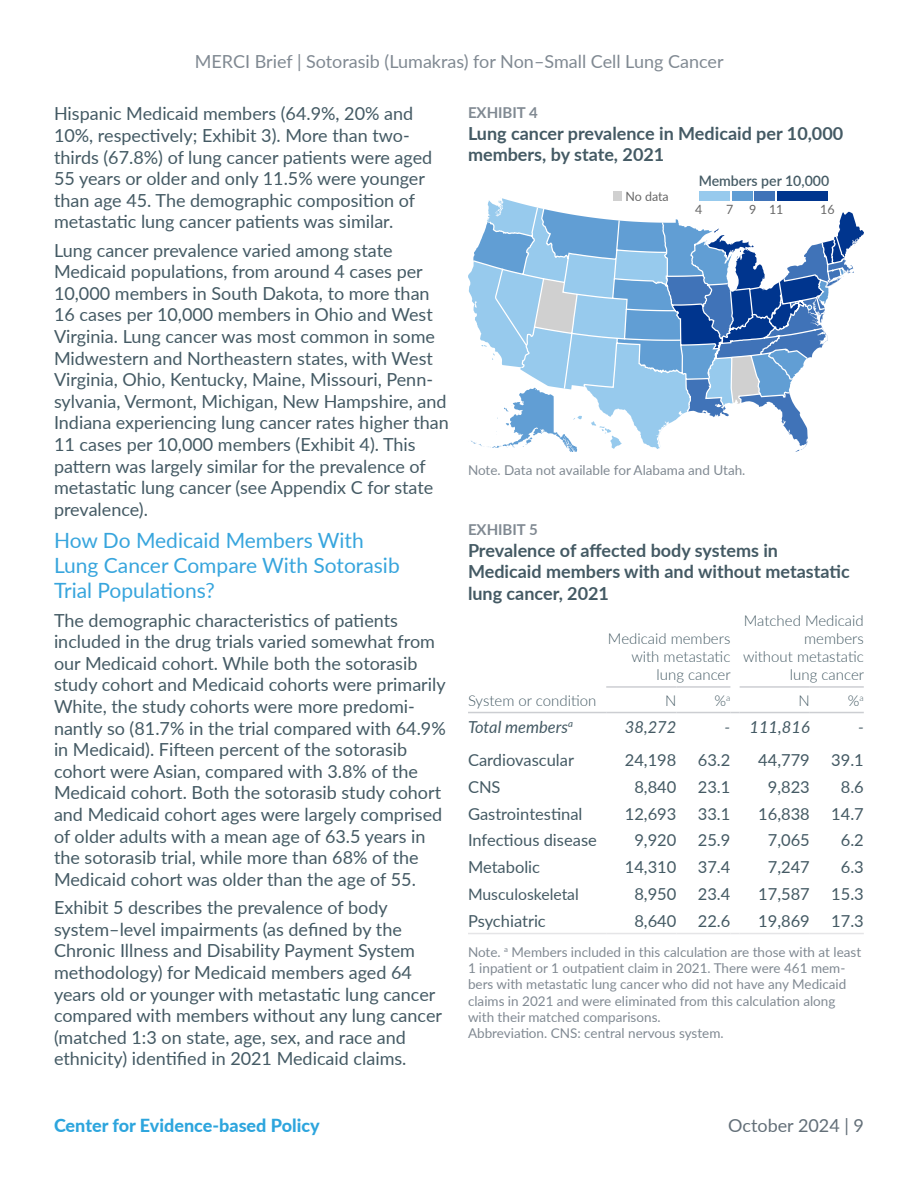
<style>
.page{position:relative;width:918px;height:1188px;background:#fff}
.page>*{position:absolute;margin:0;border:0;box-sizing:border-box;transform-origin:0 0}
.Body{font:21px/25.2px "Lato";color:#37a5dd}
.Body-2{font:18px/21.6px "Lato";color:#445a64}
.Table_Figure_Title{font:700 18px/21.6px "Lato";color:#445a64}
.t1{font:18px "Lato";color:#808992}
.t2{font:800 18px "Lato";color:#2da5dd}
.t3{font:18px "Lato";color:#636f78}
.Body-3{font:16.5px "Lato";color:#445a64}
.Body-4{font:italic 16.5px "Lato";color:#445a64}
.Body-5{font:15.75px "Lato";color:#445a64}
.Table_Heading_Subheading{font:300 15px/18px "Lato";color:#445a64;text-align:right}
.Table_Figure_Number{font:700 15px "Lato";color:#808992}
.t4{font:600 14.4px "Lato";color:#455b65}
.Table_Figure_Note{font:13.5px/16.2px "Lato";color:#808992}
.t5{font:12.75px "Lato";color:#666}
</style>
<div class="page">
<svg style="left:468px;top:198px;width:396px;height:254px"></svg>
<div style="left:613px;top:191px;width:9px;height:9px;background:#d0d0d0"></div>
<div style="left:699px;top:191px;width:30px;height:10px;background:#97caed"></div>
<div style="left:732px;top:191px;width:20px;height:10px;background:#619ed4"></div>
<div style="left:755px;top:191px;width:20px;height:10px;background:#4073b8"></div>
<div style="left:778px;top:191px;width:50px;height:10px;background:#00358e"></div>
<hr style="left:468px;top:712px;width:138px;height:1px;background:#ccced2">
<hr style="left:606px;top:712px;width:70px;height:1px;background:#ccced2">
<hr style="left:676px;top:712px;width:54px;height:1px;background:#ccced2">
<hr style="left:740px;top:712px;width:70px;height:1px;background:#ccced2">
<hr style="left:810px;top:712px;width:54px;height:1px;background:#ccced2">
<hr style="left:606px;top:686px;width:70px;height:2px;background:#ccced2">
<hr style="left:676px;top:686px;width:54px;height:2px;background:#ccced2">
<hr style="left:740px;top:686px;width:70px;height:2px;background:#ccced2">
<hr style="left:810px;top:686px;width:54px;height:2px;background:#ccced2">
<hr style="left:468px;top:933px;width:138px;height:1px;background:#e5e5e7">
<hr style="left:606px;top:933px;width:70px;height:1px;background:#e5e5e7">
<hr style="left:676px;top:933px;width:54px;height:1px;background:#e5e5e7">
<hr style="left:740px;top:933px;width:70px;height:1px;background:#e5e5e7">
<hr style="left:810px;top:933px;width:54px;height:1px;background:#e5e5e7">
<p class="t1" style="left:195px;top:49px;width:530px">MERCI Brief | Sotorasib (Lumakras) for Non–Small Cell Lung Cancer</p>
<p class="Body-2" style="left:54px;top:102px;width:380px">Hispanic Medicaid members (64.9%, 20% and 10%, respectively; Exhibit 3). More than two&shy;thirds (67.8%) of lung cancer patients were aged 55 years or older and only 11.5% were younger than age 45. The demographic composition of metastatic lung cancer patients was similar.</p>
<p class="Body-2" style="left:54px;top:239px;width:396px">Lung cancer prevalence varied among state Medicaid populations, from around 4 cases per 10,000 members in South Dakota, to more than 16 cases per 10,000 members in Ohio and West Virginia. Lung cancer was most common in some Midwestern and Northeastern states, with West Virginia, Ohio, Kentucky, Maine, Missouri, Penn&shy;sylvania, Vermont, Michigan, New Hampshire, and Indiana experiencing lung cancer rates higher than 11 cases per 10,000 members (Exhibit 4). This pattern was largely similar for the prevalence of metastatic lung cancer (see Appendix C for state prevalence).</p>
<p class="Body" style="left:54px;top:527px;width:347px">How Do Medicaid Members With<br>Lung Cancer Compare With Sotorasib<br>Trial Populations?</p>
<p class="Body-2" style="left:54px;top:608px;width:393px">The demographic characteristics of patients included in the drug trials varied somewhat from our Medicaid cohort. While both the sotorasib study cohort and Medicaid cohorts were primarily White, the study cohorts were more predomi&shy;nantly so (81.7% in the trial compared with 64.9% in Medicaid). Fifteen percent of the sotorasib cohort were Asian, compared with 3.8% of the Medicaid cohort. Both the sotorasib study cohort and Medicaid cohort ages were largely comprised of older adults with a mean age of 63.5 years in the sotorasib trial, while more than 68% of the Medicaid cohort was older than the age of 55.</p>
<p class="Body-2" style="left:54px;top:896px;width:390px">Exhibit 5 describes the prevalence of body system–level impairments (as defined by the Chronic Illness and Disability Payment System methodology) for Medicaid members aged 64 years old or younger with metastatic lung cancer compared with members without any lung cancer (matched 1:3 on state, age, sex, and race and ethnicity) identified in 2021 Medicaid claims.</p>
<p class="Table_Figure_Number" style="left:468px;top:101px;width:71px">EXHIBIT 4</p>
<p class="Table_Figure_Title" style="left:468px;top:121px;width:377px">Lung cancer prevalence in Medicaid per 10,000 members, by state, 2021</p>
<p class="t5" style="left:625px;top:187px;width:45px">No data</p>
<p class="t4" style="left:699px;top:171px;width:132px">Members per 10,000</p>
<p class="t5" style="left:726px;top:200px;width:9px">7</p>
<p class="t5" style="left:749px;top:200px;width:36px">9 11</p>
<p class="t5" style="left:820px;top:200px;width:16px">16</p>
<p class="t5" style="left:695px;top:200px;width:9px">4</p>
<p class="Table_Figure_Note" style="left:468px;top:462px;width:279px">Note. Data not available for Alabama and Utah.</p>
<p class="Table_Figure_Number" style="left:468px;top:519px;width:71px">EXHIBIT 5</p>
<p class="Table_Figure_Title" style="left:468px;top:539px;width:383px">Prevalence of affected body systems in<br>Medicaid members with and without metastatic lung cancer, 2021</p>
<p class="Table_Heading_Subheading" style="left:608px;top:629px;width:124px">Medicaid members with metastatic lung cancer</p>
<p class="Table_Heading_Subheading" style="left:743px;top:611px;width:123px">Matched Medicaid members<br>without metastatic lung cancer</p>
<p class="Table_Heading_Subheading" style="left:468px;top:691px;width:130px">System or condition</p>
<p class="Table_Heading_Subheading" style="left:665px;top:691px;width:13px">N</p>
<p class="Table_Heading_Subheading" style="left:715px;top:691px;width:17px">%<sup>a</sup></p>
<p class="Table_Heading_Subheading" style="left:798px;top:691px;width:13px">N</p>
<p class="Table_Heading_Subheading" style="left:848px;top:691px;width:17px">%<sup>a</sup></p>
<p class="Body-4" style="left:468px;top:715px;width:106px">Total members<sup>a</sup></p>
<p class="Body-4" style="left:625px;top:715px;width:53px">38,272</p>
<p class="Body-4" style="left:725px;top:715px;width:7px">-</p>
<p class="Body-4" style="left:749px;top:715px;width:62px">111,816</p>
<p class="Body-4" style="left:858px;top:715px;width:7px">-</p>
<p class="Body-3" style="left:468px;top:748px;width:108px">Cardiovascular</p>
<p class="Body-3" style="left:625px;top:748px;width:53px">24,198</p>
<p class="Body-3" style="left:698px;top:748px;width:34px">63.2</p>
<p class="Body-3" style="left:758px;top:748px;width:53px">44,779</p>
<p class="Body-3" style="left:831px;top:748px;width:34px">39.1</p>
<p class="Body-3" style="left:468px;top:775px;width:34px">CNS</p>
<p class="Body-3" style="left:634px;top:775px;width:44px">8,840</p>
<p class="Body-3" style="left:698px;top:775px;width:34px">23.1</p>
<p class="Body-3" style="left:768px;top:775px;width:44px">9,823</p>
<p class="Body-3" style="left:841px;top:775px;width:25px">8.6</p>
<p class="Body-3" style="left:468px;top:802px;width:116px">Gastrointestinal</p>
<p class="Body-3" style="left:625px;top:802px;width:53px">12,693</p>
<p class="Body-3" style="left:698px;top:802px;width:34px">33.1</p>
<p class="Body-3" style="left:758px;top:802px;width:53px">16,838</p>
<p class="Body-3" style="left:831px;top:802px;width:34px">14.7</p>
<p class="Body-3" style="left:468px;top:829px;width:130px">Infectious disease</p>
<p class="Body-3" style="left:634px;top:829px;width:44px">9,920</p>
<p class="Body-3" style="left:698px;top:829px;width:34px">25.9</p>
<p class="Body-3" style="left:768px;top:829px;width:44px">7,065</p>
<p class="Body-3" style="left:841px;top:829px;width:25px">6.2</p>
<p class="Body-3" style="left:468px;top:855px;width:74px">Metabolic</p>
<p class="Body-3" style="left:625px;top:855px;width:53px">14,310</p>
<p class="Body-3" style="left:698px;top:855px;width:34px">37.4</p>
<p class="Body-3" style="left:768px;top:855px;width:44px">7,247</p>
<p class="Body-3" style="left:841px;top:855px;width:25px">6.3</p>
<p class="Body-5" style="left:468px;top:883px;width:112px">Musculoskeletal</p>
<p class="Body-3" style="left:634px;top:882px;width:44px">8,950</p>
<p class="Body-3" style="left:698px;top:882px;width:34px">23.4</p>
<p class="Body-3" style="left:758px;top:882px;width:53px">17,587</p>
<p class="Body-3" style="left:831px;top:882px;width:34px">15.3</p>
<p class="Body-3" style="left:468px;top:909px;width:79px">Psychiatric</p>
<p class="Body-3" style="left:634px;top:909px;width:44px">8,640</p>
<p class="Body-3" style="left:698px;top:909px;width:34px">22.6</p>
<p class="Body-3" style="left:758px;top:909px;width:53px">19,869</p>
<p class="Body-3" style="left:831px;top:909px;width:34px">17.3</p>
<p class="Table_Figure_Note" style="left:468px;top:943px;width:395px">Note. <sup>a</sup> Members included in this calculation are those with at least 1 inpatient or 1 outpatient claim in 2021. There were 461 mem&shy;bers with metastatic lung cancer who did not have any Medicaid claims in 2021 and were eliminated from this calculation along with their matched comparisons.</p>
<p class="Table_Figure_Note" style="left:468px;top:1024px;width:257px">Abbreviation. CNS: central nervous system.</p>
<p class="t2" style="left:54px;top:1112px;width:267px">Center for Evidence-based Policy</p>
<p class="t3" style="left:728px;top:1113px;width:137px">October 2024 | 9</p>
</div>
